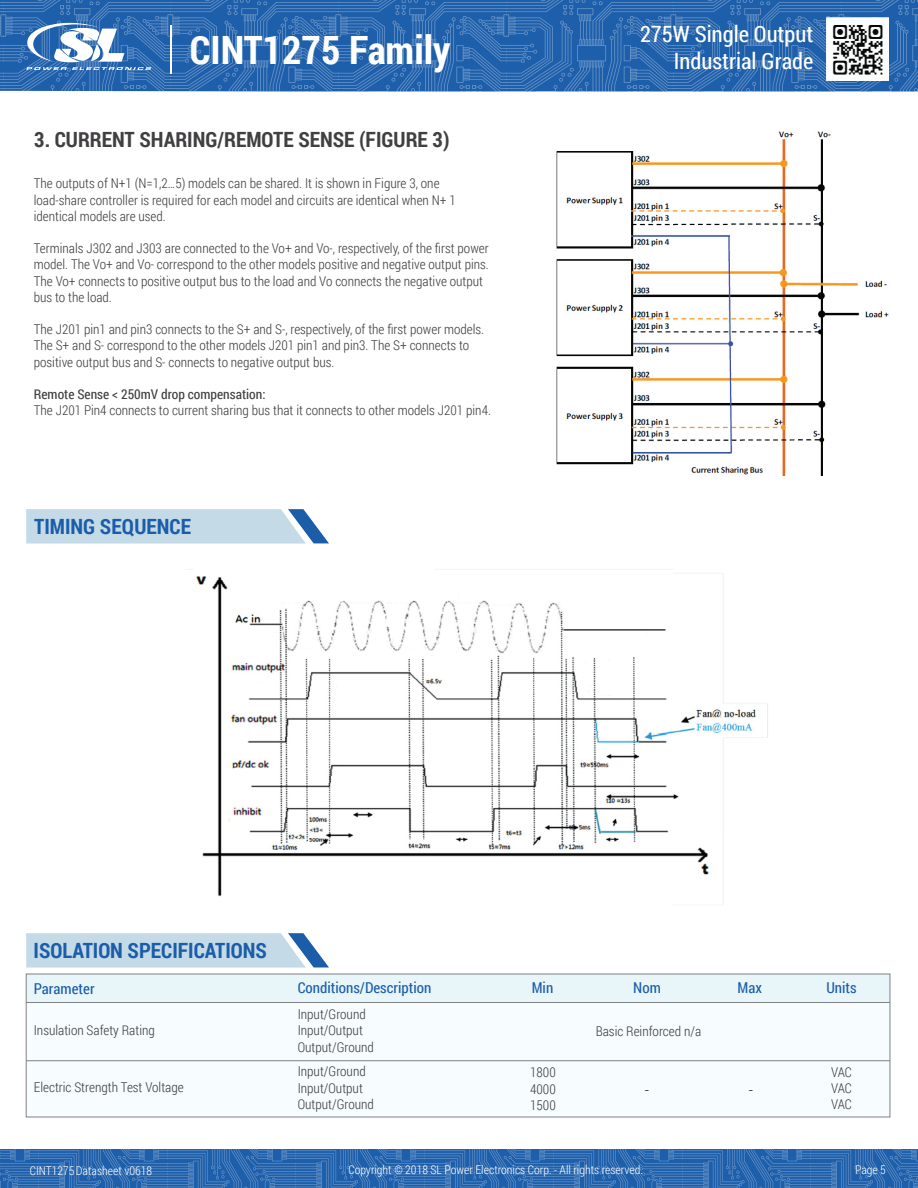
<style>
.page{position:relative;width:918px;height:1188px;background:#fff}
.page>*{position:absolute;margin:0;border:0;box-sizing:border-box;transform-origin:0 0}
.t1{font:700 39px "Roboto Condensed";color:#fff}
.t2{font:22.5px/27px "Roboto Condensed";color:#fff;text-align:right}
.t3{font:700 21px "Roboto Condensed";color:#1b5da9}
.t4{font:700 21px "Roboto Condensed";color:#413f41}
.t5{font:300 18px "Roboto Condensed";color:#3e3e3f}
.t6{font:15px "Roboto Condensed";color:#1b5da9}
.t7{font:300 13.5px/16.2px "Roboto Condensed";color:#3e3e3f}
.t8{font:13.5px "Roboto Condensed";color:#3e3e3f}
.t9{font:300 12px "Roboto Condensed";color:#fff}
</style>
<div class="page">
<img style="left:0;top:1150px;width:918px;height:38px">
<svg style="left:26px;top:509px;width:303px;height:35px;background:#c0d7e5"></svg>
<div style="left:26px;top:974px;width:864px;height:29px;background:#e9f6f9"></div>
<div style="left:26px;top:1003px;width:864px;height:114px;background:#f7fcfe"></div>
<svg style="left:26px;top:933px;width:303px;height:35px;background:#c0d7e5"></svg>
<img style="left:0;top:0;width:918px;height:92px">
<img style="left:826px;top:17px;width:62px;height:63px">
<img style="left:186px;top:569px;width:582px;height:336px">
<img style="left:556px;top:131px;width:333px;height:345px">
<div style="left:26px;top:974px;width:864px;height:143px;border:1px solid #808285"></div>
<hr style="left:26px;top:1002px;width:864px;height:1px;background:#808285">
<hr style="left:26px;top:1060px;width:864px;height:1px;background:#808285">
<svg style="left:25px;top:23px;width:126px;height:47px"></svg>
<hr style="left:170px;top:25px;width:2px;height:49px;background:#fff">
<h1 class="t1" style="left:190px;top:23px;width:262px">CINT1275 Family</h1>
<h2 class="t2" style="left:640px;top:19px;width:175px">275W Single Output<br>Industrial Grade</h2>
<h3 class="t4" style="left:34px;top:125px;width:417px">3. CURRENT SHARING/REMOTE SENSE (FIGURE 3)</h3>
<p class="t7" style="left:34px;top:175px;width:424px">The outputs of N+1 (N=1,2…5) models can be shared. It is shown in Figure 3, one load-share controller is required for each model and circuits are identical when N+ 1 identical models are used.</p>
<p class="t7" style="left:34px;top:240px;width:457px">Terminals J302 and J303 are connected to the Vo+ and Vo-, respectively, of the first power model. The Vo+ and Vo- correspond to the other models positive and negative output pins.<br>The Vo+ connects to positive output bus to the load and Vo connects the negative output bus to the load.</p>
<p class="t7" style="left:34px;top:321px;width:452px">The J201 pin1 and pin3 connects to the S+ and S-, respectively, of the first power models.<br>The S+ and S- correspond to the other models J201 pin1 and pin3. The S+ connects to positive output bus and S- connects to negative output bus.</p>
<p class="t8" style="left:34px;top:385px;width:233px">Remote Sense &lt; 250mV drop compensation:</p>
<p class="t7" style="left:34px;top:402px;width:459px">The J201 Pin4 connects to current sharing bus that it connects to other models J201 pin4.</p>
<h3 class="t3" style="left:34px;top:512px;width:158px">TIMING SEQUENCE</h3>
<h3 class="t3" style="left:34px;top:936px;width:235px">ISOLATION SPECIFICATIONS</h3>
<p class="t6" style="left:34px;top:979px;width:62px">Parameter</p>
<p class="t6" style="left:298px;top:977px;width:135px">Conditions/Description</p>
<p class="t7" style="left:34px;top:1022px;width:123px">Insulation Safety Rating</p>
<p class="t7" style="left:298px;top:1006px;width:78px">Input/Ground<br>Input/Output<br>Output/Ground</p>
<p class="t7" style="left:298px;top:1063px;width:78px">Input/Ground<br>Input/Output<br>Output/Ground</p>
<p class="t7" style="left:34px;top:1079px;width:151px">Electric Strength Test Voltage</p>
<p class="t6" style="left:532px;top:977px;width:23px">Min</p>
<p class="t6" style="left:633px;top:977px;width:29px">Nom</p>
<p class="t6" style="left:737px;top:977px;width:26px">Max</p>
<p class="t6" style="left:826px;top:977px;width:32px">Units</p>
<p class="t7" style="left:596px;top:1023px;width:107px">Basic Reinforced n/a</p>
<p class="t7" style="left:831px;top:1064px;width:22px;text-align:justify">VAC VAC VAC</p>
<p class="t7" style="left:530px;top:1064px;width:27px;text-align:justify">1800<br>4000<br>1500</p>
<h3 class="t5" style="left:645px;top:1077px;width:6px">-</h3>
<h3 class="t5" style="left:749px;top:1077px;width:6px">-</h3>
<p class="t9" style="left:30px;top:1163px;width:124px">CINT1275Datasheet v0618</p>
<p class="t9" style="left:348px;top:1162px;width:296px">Copyright © 2018 SL Power Electronics Corp. - All rights reserved.</p>
<p class="t9" style="left:855px;top:1162px;width:32px">Page 5</p>
</div>
